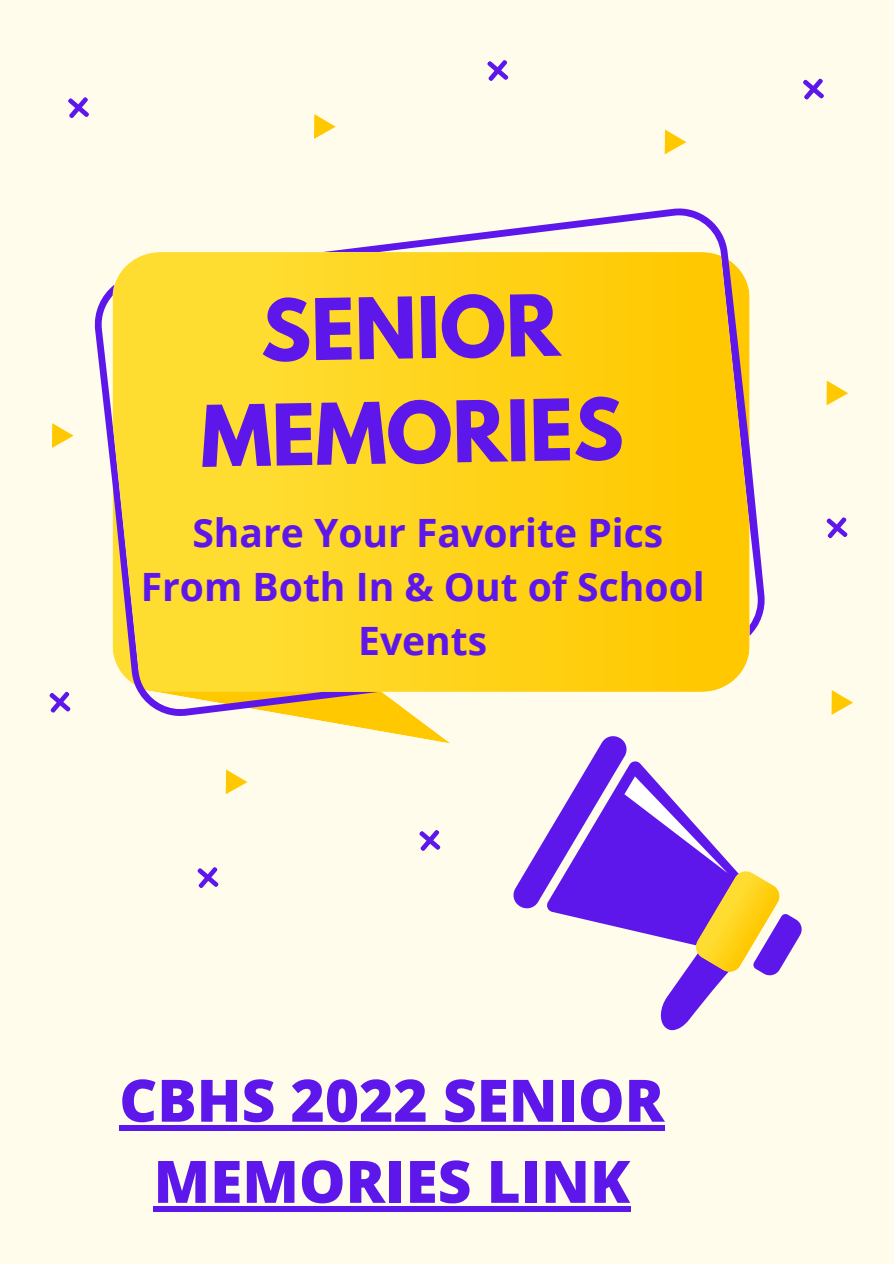
<style>
.page{position:relative;width:894px;height:1264px;background:#fff}
.page>*{position:absolute;margin:0;border:0;box-sizing:border-box;transform-origin:0 0}
.t1{font:700 75.15px/104.7px "League Spartan";color:#5e17eb;text-align:center}
.t2{font:800 58.5px/81px "Open Sans";color:#5e17eb;text-align:center}
.t3{font:700 39px "Open Sans";color:#5e17eb}
</style>
<div class="page">
<div style="left:0;top:0;width:893px;height:1263px;background:#fffceb"></div>
<svg style="left:295px;top:716px;width:155px;height:27px"></svg>
<svg style="left:94px;top:208px;width:671px;height:508px"></svg>
<svg style="left:113px;top:252px;width:636px;height:440px;background:#fdd120"></svg>
<svg style="left:513px;top:736px;width:288px;height:294px"></svg>
<svg style="left:68px;top:97px;width:21px;height:21px"></svg>
<svg style="left:52px;top:423px;width:22px;height:25px"></svg>
<svg style="left:826px;top:380px;width:21px;height:25px"></svg>
<svg style="left:314px;top:114px;width:21px;height:25px"></svg>
<svg style="left:225px;top:769px;width:22px;height:25px"></svg>
<svg style="left:197px;top:867px;width:22px;height:21px"></svg>
<svg style="left:487px;top:60px;width:22px;height:21px"></svg>
<svg style="left:49px;top:691px;width:22px;height:22px"></svg>
<svg style="left:664px;top:129px;width:22px;height:25px"></svg>
<svg style="left:831px;top:690px;width:21px;height:25px"></svg>
<svg style="left:803px;top:78px;width:21px;height:22px"></svg>
<svg style="left:826px;top:517px;width:22px;height:22px"></svg>
<svg style="left:419px;top:830px;width:22px;height:21px"></svg>
<div style="left:119px;top:1125px;width:545px;height:5px;background:#5e17eb"></div>
<div style="left:153px;top:1206px;width:477px;height:5px;background:#5e17eb"></div>
<p class="t1" style="left:198px;top:289px;width:424px;rotate:-1deg">SENIOR<br>MEMORIES</p>
<p class="t3" style="left:192px;top:505px;width:472px">Share Your Favorite Pics</p>
<p class="t3" style="left:141px;top:559px;width:565px">From Both In &amp; Out of School</p>
<p class="t3" style="left:358px;top:613px;width:131px">Events</p>
<p class="t2" style="left:119px;top:1058px;width:546px">CBHS 2022 SENIOR<br>MEMORIES LINK</p>
</div>
